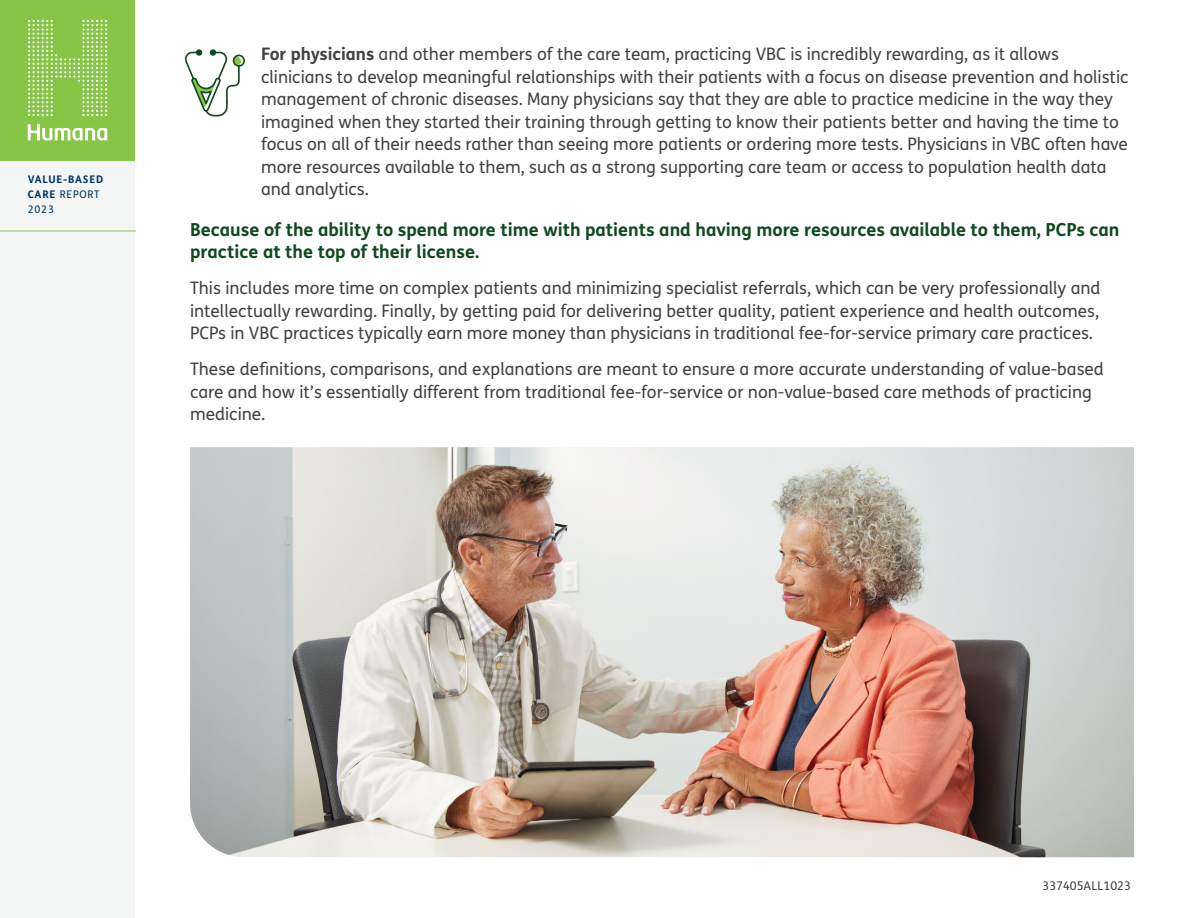
<style>
.page{position:relative;width:1188px;height:918px;background:#fff}
.page>*{position:absolute;margin:0;border:0;box-sizing:border-box;transform-origin:0 0}
.t1{font:700 18px/22.5px "FS Humana";color:#114a21}
.t2{font:17.25px/22.5px "FS Humana";color:#414042}
.t3{font:12px "FS Humana";color:#414042}
.t4{font:700 10.5px/15px "FS Humana";letter-spacing:.075em;color:#00345c}
.s1{font-weight:400}
.s2{font-weight:700}
</style>
<div class="page">
<svg style="left:184px;top:49px;width:61px;height:68px"></svg>
<div style="left:0;top:147px;width:135px;height:771px;background:#f4f5f5"></div>
<div style="left:0;top:0;width:135px;height:160px;background:#87c546"></div>
<hr style="left:0;top:231px;width:136px;height:1px;background:#87c546">
<svg style="left:28px;top:124px;width:79px;height:17px"></svg>
<svg style="left:28px;top:20px;width:79px;height:96px"></svg>
<img style="left:190px;top:447px;width:944px;height:410px">
<p class="t4" style="left:28px;top:172px;width:77px">VALUE-BASED<br>CARE <span class="s1">REPORT<br>2023</span></p>
<p class="t2" style="left:261px;top:43px;width:869px"><span class="s2">For physicians</span> and other members of the care team, practicing VBC is incredibly rewarding, as it allows clinicians to develop meaningful relationships with their patients with a focus on disease prevention and holistic management of chronic diseases. Many physicians say that they are able to practice medicine in the way they imagined when they started their training through getting to know their patients better and having the time to focus on all of their needs rather than seeing more patients or ordering more tests. Physicians in VBC often have more resources available to them, such as a strong supporting care team or access to population health data and analytics.</p>
<p class="t1" style="left:190px;top:217px;width:931px">Because of the ability to spend more time with patients and having more resources available to them, PCPs can practice at the top of their license.</p>
<p class="t2" style="left:190px;top:277px;width:912px;text-align:justify">This includes more time on complex patients and minimizing specialist referrals, which can be very professionally and intellectually rewarding. Finally, by getting paid for delivering better quality, patient experience and health outcomes, PCPs in VBC practices typically earn more money than physicians in traditional fee-for-service primary care practices.</p>
<p class="t2" style="left:190px;top:358px;width:915px">These definitions, comparisons, and explanations are meant to ensure a more accurate understanding of value-based care and how it’s essentially different from traditional fee-for-service or non-value-based care methods of practicing medicine.</p>
<p class="t3" style="left:1043px;top:878px;width:90px">337405ALL1023</p>
</div>
